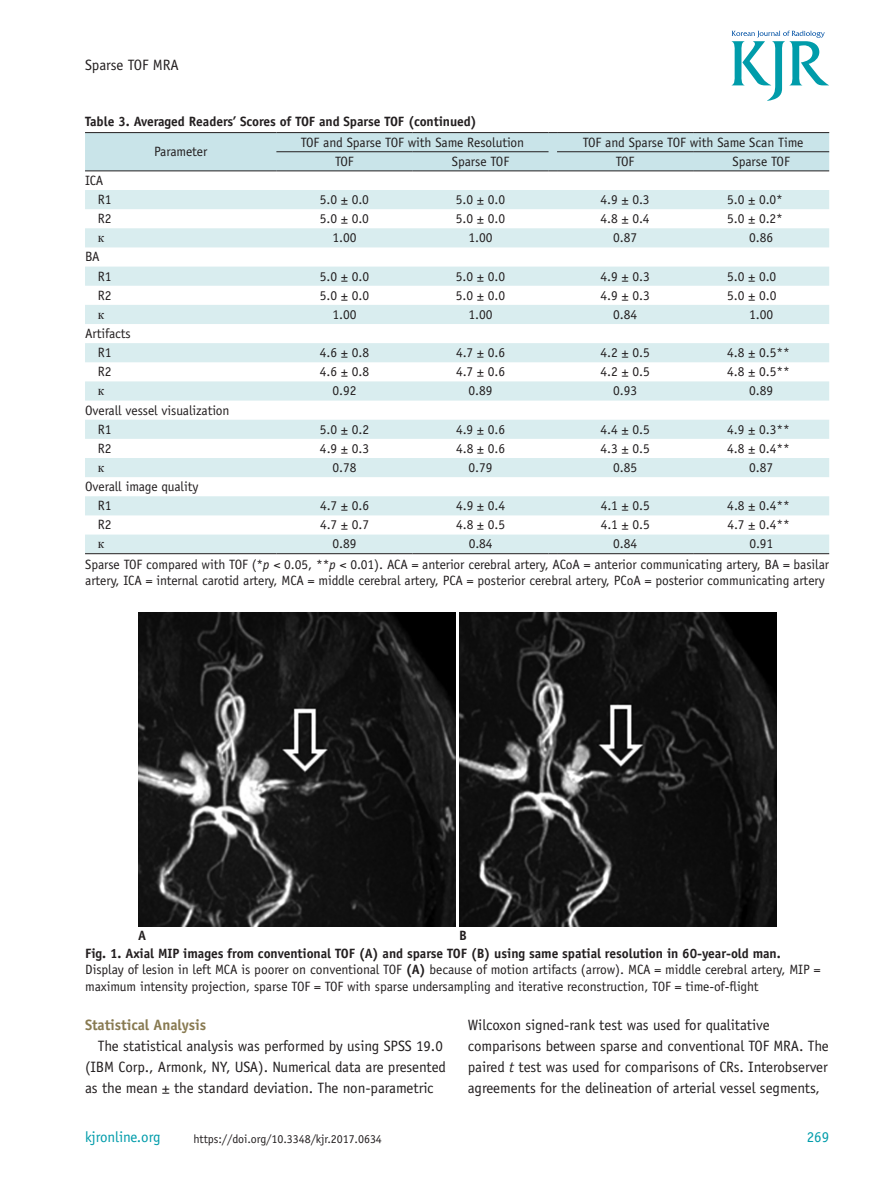
<style>
.page{position:relative;width:893px;height:1191px;background:#fff}
.page>*{position:absolute;margin:0;border:0;box-sizing:border-box;transform-origin:0 0}
.t1{font:15px/21px "Officina Sans Std";letter-spacing:-.005em;color:#231f20}
.t2{font:700 15px "Officina Sans Std";letter-spacing:-.005em;color:#887a51}
.t3{font:15px "Officina Sans Std";letter-spacing:-.005em;color:#009caa}
.t4{font:13.5px/19.2px "Officina Sans Std";letter-spacing:-.005em;color:#231f20}
.t5{font:700 13.5px "Officina Sans Std";letter-spacing:-.005em;color:#231f20}
.t6{font:13.5px "Times New Roman";color:#231f20}
.t7{font:12px "Officina Sans Std";letter-spacing:-.005em;color:#231f20}
.s1{font-style:italic}
.s2{font-weight:700}
</style>
<div class="page">
<svg style="left:732px;top:31px;width:97px;height:70px"></svg>
<svg style="left:85px;top:190px;width:744px;height:363px;fill:#d9edef"></svg>
<hr style="left:85px;top:553px;width:191px;height:1px;background:#231f20">
<hr style="left:276px;top:553px;width:136px;height:1px;background:#231f20">
<hr style="left:412px;top:553px;width:137px;height:1px;background:#231f20">
<hr style="left:557px;top:553px;width:136px;height:1px;background:#231f20">
<hr style="left:693px;top:553px;width:136px;height:1px;background:#231f20">
<svg style="left:85px;top:132px;width:744px;height:39px;background:#bfd9dd"></svg>
<hr style="left:557px;top:170px;width:136px;height:1px;background:#231f20">
<hr style="left:693px;top:170px;width:136px;height:1px;background:#231f20">
<img style="left:138px;top:612px;width:317px;height:314px">
<img style="left:459px;top:612px;width:317px;height:314px">
<p class="t1" style="left:85px;top:54px;width:95px">Sparse TOF MRA</p>
<p class="t5" style="left:85px;top:113px;width:393px">Table 3. Averaged Readers’ Scores of TOF and Sparse TOF (continued)</p>
<p class="t4" style="left:154px;top:142px;width:55px">Parameter</p>
<p class="t4" style="left:301px;top:132px;width:225px">TOF and Sparse TOF with Same Resolution</p>
<p class="t4" style="left:583px;top:132px;width:222px">TOF and Sparse TOF with Same Scan Time</p>
<p class="t4" style="left:335px;top:152px;width:20px">TOF</p>
<p class="t4" style="left:452px;top:152px;width:59px">Sparse TOF</p>
<p class="t4" style="left:616px;top:152px;width:20px">TOF</p>
<p class="t4" style="left:733px;top:152px;width:59px">Sparse TOF</p>
<p class="t4" style="left:98px;top:171px;width:15px;text-indent:-13px">ICA<br>R1</p>
<p class="t4" style="left:320px;top:190px;width:51px">5.0 ± 0.0</p>
<p class="t4" style="left:456px;top:190px;width:51px">5.0 ± 0.0</p>
<p class="t4" style="left:600px;top:190px;width:51px">4.9 ± 0.3</p>
<p class="t4" style="left:727px;top:190px;width:57px">5.0 ± 0.0*</p>
<p class="t4" style="left:98px;top:209px;width:15px">R2</p>
<p class="t4" style="left:320px;top:209px;width:51px">5.0 ± 0.0</p>
<p class="t4" style="left:456px;top:209px;width:51px">5.0 ± 0.0</p>
<p class="t4" style="left:600px;top:209px;width:51px">4.8 ± 0.4</p>
<p class="t4" style="left:727px;top:209px;width:57px">5.0 ± 0.2*</p>
<p class="t6" style="left:98px;top:229px;width:8px">к</p>
<p class="t4" style="left:332px;top:228px;width:26px">1.00</p>
<p class="t4" style="left:468px;top:228px;width:26px">1.00</p>
<p class="t4" style="left:613px;top:228px;width:26px">0.87</p>
<p class="t4" style="left:749px;top:228px;width:26px">0.86</p>
<p class="t4" style="left:98px;top:247px;width:15px;text-indent:-13px">BA<br>R1</p>
<p class="t4" style="left:320px;top:266px;width:51px">5.0 ± 0.0</p>
<p class="t4" style="left:456px;top:266px;width:51px">5.0 ± 0.0</p>
<p class="t4" style="left:600px;top:266px;width:51px">4.9 ± 0.3</p>
<p class="t4" style="left:727px;top:266px;width:51px">5.0 ± 0.0</p>
<p class="t4" style="left:98px;top:285px;width:15px">R2</p>
<p class="t4" style="left:320px;top:285px;width:51px">5.0 ± 0.0</p>
<p class="t4" style="left:456px;top:285px;width:51px">5.0 ± 0.0</p>
<p class="t4" style="left:601px;top:285px;width:51px">4.9 ± 0.3</p>
<p class="t4" style="left:727px;top:285px;width:51px">5.0 ± 0.0</p>
<p class="t6" style="left:98px;top:305px;width:8px">к</p>
<p class="t4" style="left:332px;top:305px;width:26px">1.00</p>
<p class="t4" style="left:469px;top:305px;width:26px">1.00</p>
<p class="t4" style="left:613px;top:305px;width:26px">0.84</p>
<p class="t4" style="left:749px;top:305px;width:26px">1.00</p>
<p class="t4" style="left:85px;top:324px;width:47px;text-align:center">Artifacts<br>R1</p>
<p class="t4" style="left:320px;top:343px;width:51px">4.6 ± 0.8</p>
<p class="t4" style="left:456px;top:343px;width:51px">4.7 ± 0.6</p>
<p class="t4" style="left:601px;top:343px;width:51px">4.2 ± 0.5</p>
<p class="t4" style="left:727px;top:343px;width:64px">4.8 ± 0.5**</p>
<p class="t4" style="left:98px;top:362px;width:15px">R2</p>
<p class="t4" style="left:320px;top:362px;width:51px">4.6 ± 0.8</p>
<p class="t4" style="left:456px;top:362px;width:51px">4.7 ± 0.6</p>
<p class="t4" style="left:601px;top:362px;width:51px">4.2 ± 0.5</p>
<p class="t4" style="left:727px;top:362px;width:64px">4.8 ± 0.5**</p>
<p class="t6" style="left:98px;top:382px;width:8px">к</p>
<p class="t4" style="left:332px;top:381px;width:26px">0.92</p>
<p class="t4" style="left:469px;top:381px;width:26px">0.89</p>
<p class="t4" style="left:613px;top:381px;width:26px">0.93</p>
<p class="t4" style="left:749px;top:381px;width:26px">0.89</p>
<p class="t4" style="left:98px;top:400px;width:133px;text-indent:-13px">Overall vessel visualization<br>R1</p>
<p class="t4" style="left:320px;top:419px;width:51px">5.0 ± 0.2</p>
<p class="t4" style="left:456px;top:419px;width:51px">4.9 ± 0.6</p>
<p class="t4" style="left:601px;top:419px;width:51px">4.4 ± 0.5</p>
<p class="t4" style="left:727px;top:419px;width:64px">4.9 ± 0.3**</p>
<p class="t4" style="left:98px;top:438px;width:15px">R2</p>
<p class="t4" style="left:320px;top:438px;width:51px">4.9 ± 0.3</p>
<p class="t4" style="left:456px;top:438px;width:51px">4.8 ± 0.6</p>
<p class="t4" style="left:601px;top:438px;width:51px">4.3 ± 0.5</p>
<p class="t4" style="left:727px;top:438px;width:64px">4.8 ± 0.4**</p>
<p class="t6" style="left:98px;top:458px;width:8px">к</p>
<p class="t4" style="left:333px;top:458px;width:26px">0.78</p>
<p class="t4" style="left:469px;top:458px;width:26px">0.79</p>
<p class="t4" style="left:613px;top:458px;width:26px">0.85</p>
<p class="t4" style="left:749px;top:458px;width:26px">0.87</p>
<p class="t4" style="left:98px;top:477px;width:102px;text-indent:-13px">Overall image quality<br>R1</p>
<p class="t4" style="left:320px;top:496px;width:51px">4.7 ± 0.6</p>
<p class="t4" style="left:456px;top:496px;width:51px">4.9 ± 0.4</p>
<p class="t4" style="left:601px;top:496px;width:51px">4.1 ± 0.5</p>
<p class="t4" style="left:727px;top:496px;width:64px">4.8 ± 0.4**</p>
<p class="t4" style="left:98px;top:515px;width:15px">R2</p>
<p class="t4" style="left:320px;top:515px;width:51px">4.7 ± 0.7</p>
<p class="t4" style="left:456px;top:515px;width:51px">4.8 ± 0.5</p>
<p class="t4" style="left:601px;top:515px;width:51px">4.1 ± 0.5</p>
<p class="t4" style="left:727px;top:515px;width:64px">4.7 ± 0.4**</p>
<p class="t6" style="left:98px;top:535px;width:8px">к</p>
<p class="t4" style="left:333px;top:534px;width:26px">0.89</p>
<p class="t4" style="left:469px;top:534px;width:26px">0.84</p>
<p class="t4" style="left:613px;top:534px;width:26px">0.84</p>
<p class="t4" style="left:85px;top:533px;width:745px;line-height:20.7px;text-indent:664px">0.91<br>Sparse TOF compared with TOF (*<span class="s1">p</span> &lt; 0.05, **<span class="s1">p</span> &lt; 0.01). ACA = anterior cerebral artery, ACoA = anterior communicating artery, BA = basilar</p>
<p class="t4" style="left:85px;top:571px;width:741px">artery, ICA = internal carotid artery, MCA = middle cerebral artery, PCA = posterior cerebral artery, PCoA = posterior communicating artery</p>
<p class="t5" style="left:138px;top:926px;width:10px">A</p>
<p class="t5" style="left:459px;top:926px;width:9px">B</p>
<p class="t4" style="left:85px;top:945px;width:737px;line-height:16.2px"><span class="s2">Fig. 1. Axial MIP images from conventional TOF (A) and sparse TOF (B) using same spatial resolution in 60-year-old man.<br></span>Display of lesion in left MCA is poorer on conventional TOF <span class="s2">(A)</span> because of motion artifacts (arrow). MCA = middle cerebral artery, MIP = maximum intensity projection, sparse TOF = TOF with sparse undersampling and iterative reconstruction, TOF = time-of-flight</p>
<p class="t2" style="left:85px;top:1015px;width:123px">Statistical Analysis</p>
<p class="t1" style="left:85px;top:1035px;width:363px;text-indent:13px">The statistical analysis was performed by using SPSS 19.0 (IBM Corp., Armonk, NY, USA). Numerical data are presented as the mean ± the standard deviation. The non-parametric</p>
<p class="t3" style="left:85px;top:1128px;width:77px">kjronline.org</p>
<p class="t7" style="left:194px;top:1132px;width:190px">https://doi.org/10.3348/kjr.2017.0634</p>
<p class="t1" style="left:468px;top:1014px;width:363px">Wilcoxon signed-rank test was used for qualitative comparisons between sparse and conventional TOF MRA. The paired <span class="s1">t</span> test was used for comparisons of CRs. Interobserver agreements for the delineation of arterial vessel segments,</p>
<p class="t3" style="left:807px;top:1128px;width:24px">269</p>
</div>
